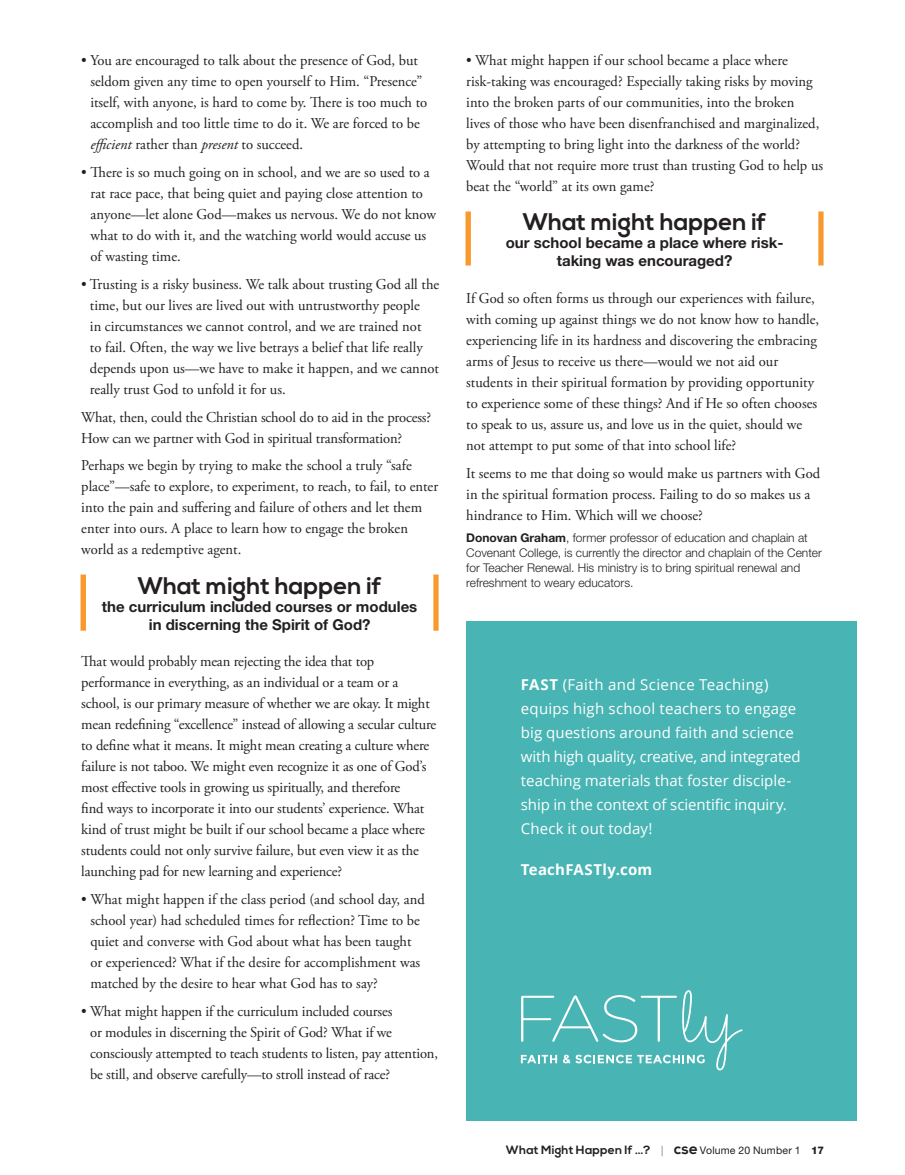
<style>
.page{position:relative;width:905px;height:1175px;background:#fff}
.page>*{position:absolute;margin:0;border:0;box-sizing:border-box;transform-origin:0 0}
.Pull_Quote{font:700 24px "Nexa";color:#231f20}
.t1{font:15px/21px "Adobe Garamond Pro";color:#231f20}
.t2{font:15px/24px "Open Sans";letter-spacing:.005em;color:#fff}
.Pull_Quote-2{font:700 15px/18px "Helvetica Neue LT Std";color:#231f20;text-align:center}
.t3{font:700 15px "Open Sans";letter-spacing:.015em;color:#fff}
.t4{font:300 12px/15px "Helvetica Neue LT Std";color:#231f20}
.t5{font:700 12px "Nexa";letter-spacing:.015em;color:#231f20}
.s1{font-style:italic}
.s2{font-weight:700}
.s3{font-family:"Helvetica Neue LT Std";font-weight:100;font-size:10.5px}
.s4{font-size:15px}
.s5{font-family:"Helvetica Neue LT Std";font-weight:400;font-size:10.5px}
.s6{font-family:"Helvetica Neue LT Std";font-weight:800;font-size:10.5px}
</style>
<div class="page">
<svg style="left:465px;top:211px;width:358px;height:54px"></svg>
<svg style="left:80px;top:574px;width:358px;height:56px"></svg>
<div style="left:466px;top:621px;width:390px;height:499px;background:#48b4b3"></div>
<svg style="left:521px;top:990px;width:221px;height:80px"></svg>
<p class="t1" style="left:90px;top:50px;width:338px;text-indent:-9px">• You are encouraged to talk about the presence of God, but seldom given any time to open yourself to Him. “Presence” itself, with anyone, is hard to come by. There is too much to accomplish and too little time to do it. We are forced to be <span class="s1">efficient</span> rather than <span class="s1">present</span> to succeed.</p>
<p class="t1" style="left:91px;top:162px;width:347px;text-indent:-9px">• There is so much going on in school, and we are so used to a rat race pace, that being quiet and paying close attention to anyone—let alone God—makes us nervous. We do not know what to do with it, and the watching world would accuse us of wasting time.</p>
<p class="t1" style="left:90px;top:274px;width:351px;text-indent:-9px">• Trusting is a risky business. We talk about trusting God all the time, but our lives are lived out with untrustworthy people<br>in circumstances we cannot control, and we are trained not<br>to fail. Often, the way we live betrays a belief that life really depends upon us—we have to make it happen, and we cannot really trust God to unfold it for us.</p>
<p class="t1" style="left:81px;top:407px;width:351px">What, then, could the Christian school do to aid in the process?<br>How can we partner with God in spiritual transformation?</p>
<p class="t1" style="left:81px;top:455px;width:358px">Perhaps we begin by trying to make the school a truly “safe place”—safe to explore, to experiment, to reach, to fail, to enter into the pain and suffering and failure of others and let them enter into ours. A place to learn how to engage the broken world as a redemptive agent.</p>
<p class="Pull_Quote" style="left:138px;top:571px;width:245px">What might happen if</p>
<p class="Pull_Quote-2" style="left:102px;top:597px;width:317px">the curriculum included courses or modules in discerning the Spirit of God?</p>
<p class="t1" style="left:81px;top:651px;width:356px">That would probably mean rejecting the idea that top performance in everything, as an individual or a team or a school, is our primary measure of whether we are okay. It might mean redefining “excellence” instead of allowing a secular culture to define what it means. It might mean creating a culture where failure is not taboo. We might even recognize it as one of God’s most effective tools in growing us spiritually, and therefore<br>find ways to incorporate it into our students’ experience. What kind of trust might be built if our school became a place where students could not only survive failure, but even view it as the launching pad for new learning and experience?</p>
<p class="t1" style="left:90px;top:889px;width:336px;text-indent:-9px">• What might happen if the class period (and school day, and school year) had scheduled times for reflection? Time to be quiet and converse with God about what has been taught or experienced? What if the desire for accomplishment was matched by the desire to hear what God has to say?</p>
<p class="t1" style="left:90px;top:1001px;width:349px;text-indent:-9px">• What might happen if the curriculum included courses<br>or modules in discerning the Spirit of God? What if we consciously attempted to teach students to listen, pay attention, be still, and observe carefully—to stroll instead of race?</p>
<p class="t1" style="left:466px;top:50px;width:358px">• What might happen if our school became a place where risk-taking was encouraged? Especially taking risks by moving into the broken parts of our communities, into the broken<br>lives of those who have been disenfranchised and marginalized, by attempting to bring light into the darkness of the world?<br>Would that not require more trust than trusting God to help us beat the “world” at its own game?</p>
<p class="Pull_Quote" style="left:522px;top:207px;width:245px">What might happen if</p>
<p class="Pull_Quote-2" style="left:505px;top:233px;width:279px">our school became a place where risk&shy;taking was encouraged?</p>
<p class="t1" style="left:466px;top:288px;width:354px">If God so often forms us through our experiences with failure, with coming up against things we do not know how to handle, experiencing life in its hardness and discovering the embracing arms of Jesus to receive us there—would we not aid our students in their spiritual formation by providing opportunity to experience some of these things? And if He so often chooses to speak to us, assure us, and love us in the quiet, should we not attempt to put some of that into school life?</p>
<p class="t1" style="left:466px;top:463px;width:355px">It seems to me that doing so would make us partners with God in the spiritual formation process. Failing to do so makes us a hindrance to Him. Which will we choose?</p>
<p class="t4" style="left:466px;top:529px;width:357px"><span class="s2">Donovan Graham</span>, former professor of education and chaplain at Covenant College, is currently the director and chaplain of the Center for Teacher Renewal. His ministry is to bring spiritual renewal and refreshment to weary educators.</p>
<p class="t2" style="left:521px;top:672px;width:281px"><span class="s2">FAST</span> (Faith and Science Teaching) equips high school teachers to engage big questions around faith and science with high quality, creative, and integrated teaching materials that foster disciple&shy;ship in the context of scientific inquiry.<br>Check it out today!</p>
<p class="t3" style="left:521px;top:858px;width:133px">TeachFASTly.com</p>
<p class="t5" style="left:506px;top:1142px;width:319px">What Might Happen If …? <span class="s3">|</span> <span class="s4">cse</span> <span class="s5">Volume 20 Number 1</span> <span class="s6">17</span></p>
</div>
